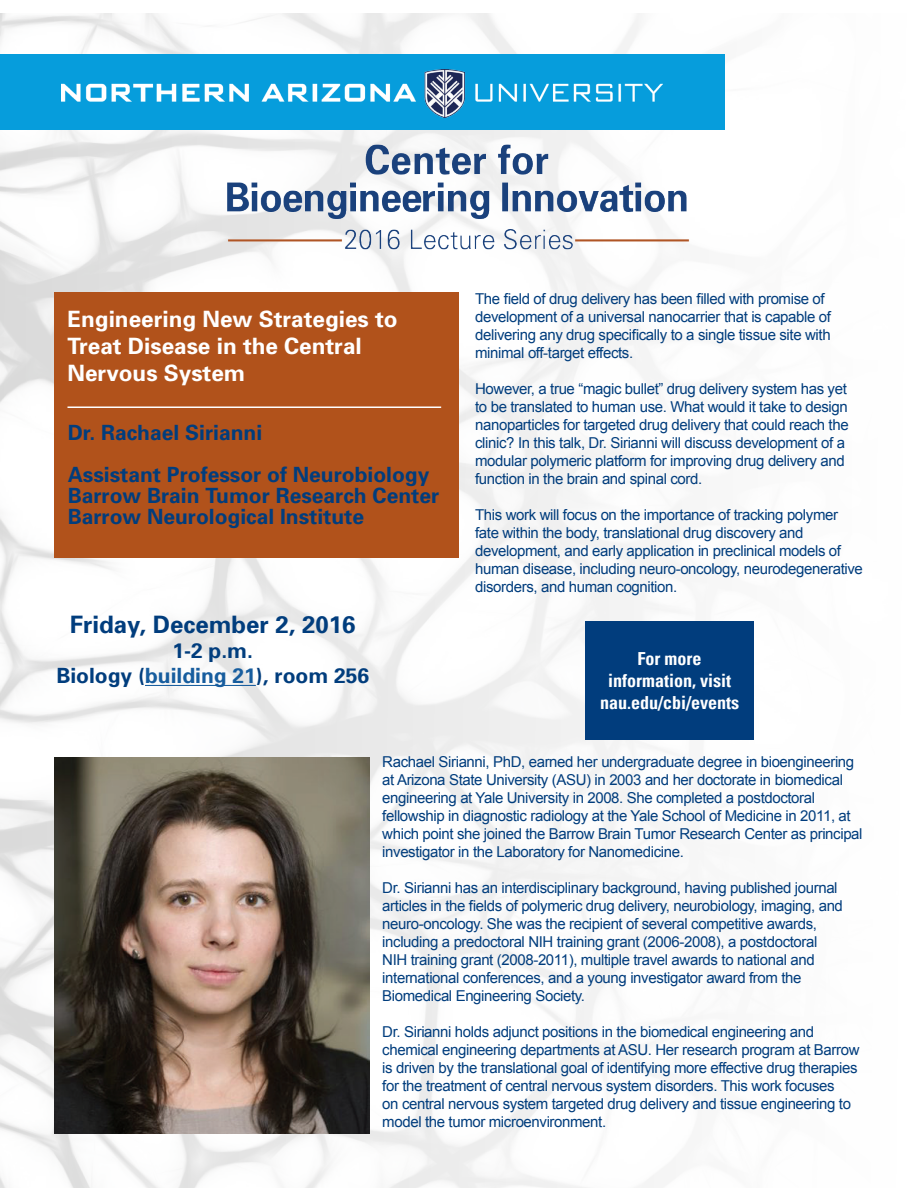
<style>
.page{position:relative;width:918px;height:1188px;background:#fff}
.page>*{position:absolute;margin:0;border:0;box-sizing:border-box;transform-origin:0 0}
.t1{font:700 24px "Univers";color:#013d7d}
.t2{font:700 22.5px/27px "Univers";color:#fff}
.t3{font:700 21px/25.2px "Univers";color:#013d7d}
.t4{font:700 condensed 18px/21.6px "Univers";color:#fff;text-align:center}
.t5{font:15px/18px "Arial";letter-spacing:-.025em;color:#013d7d}
.s1{color:#175d9e}
</style>
<div class="page">
<img style="left:0;top:14px;width:725px;height:1174px">
<img style="left:54px;top:758px;width:315px;height:376px">
<div style="left:0;top:54px;width:724px;height:76px;background:#069ddc"></div>
<div style="left:54px;top:293px;width:405px;height:265px;background:#b1521b"></div>
<img style="left:61px;top:70px;width:601px;height:47px">
<hr style="left:145px;top:685px;width:111px;height:1px;background:#175d9e">
<img style="left:225px;top:140px;width:471px;height:116px">
<hr style="left:68px;top:406px;width:373px;height:2px;background:#fff">
<div style="left:585px;top:621px;width:169px;height:119px;background:#013d7d"></div>
<h2 class="t2" style="left:68px;top:305px;width:332px">Engineering New Strategies to<br>Treat Disease in the Central<br>Nervous System</h2>
<h3 class="t3" style="left:68px;top:411px;width:363px;line-height:42px">Dr. Rachael Sirianni<br>Assistant Professor of Neurobiology</h3>
<h3 class="t3" style="left:68px;top:485px;width:373px;line-height:21px">Barrow Brain Tumor Research Center<br>Barrow Neurological Institute</h3>
<h1 class="t1" style="left:70px;top:610px;width:287px">Friday, December 2, 2016</h1>
<h3 class="t3" style="left:56px;top:638px;width:314px;text-align:center">1-2 p.m.<br>Biology (<span class="s1">building 21</span>), room 256</h3>
<p class="t5" style="left:475px;top:289px;width:357px">The field of drug delivery has been filled with promise of development of a universal nanocarrier that is capable of delivering any drug specifically to a single tissue site with minimal off-target effects.</p>
<p class="t5" style="left:475px;top:379px;width:375px">However, a true “magic bullet” drug delivery system has yet to be translated to human use. What would it take to design nanoparticles for targeted drug delivery that could reach the clinic? In this talk, Dr. Sirianni will discuss development of a modular polymeric platform for improving drug delivery and function in the brain and spinal cord.</p>
<p class="t5" style="left:475px;top:505px;width:389px">This work will focus on the importance of tracking polymer fate within the body, translational drug discovery and development, and early application in preclinical models of human disease, including neuro-oncology, neurodegenerative disorders, and human cognition.</p>
<p class="t4" style="left:600px;top:648px;width:140px">For more information, visit nau.edu/cbi/events</p>
<p class="t5" style="left:382px;top:753px;width:482px">Rachael Sirianni, PhD, earned her undergraduate degree in bioengineering at Arizona State University (ASU) in 2003 and her doctorate in biomedical engineering at Yale University in 2008. She completed a postdoctoral fellowship in diagnostic radiology at the Yale School of Medicine in 2011, at which point she joined the Barrow Brain Tumor Research Center as principal investigator in the Laboratory for Nanomedicine.</p>
<p class="t5" style="left:382px;top:879px;width:462px">Dr. Sirianni has an interdisciplinary background, having published journal articles in the fields of polymeric drug delivery, neurobiology, imaging, and neuro-oncology. She was the recipient of several competitive awards, including a predoctoral NIH training grant (2006-2008), a postdoctoral NIH training grant (2008-2011), multiple travel awards to national and international conferences, and a young investigator award from the Biomedical Engineering Society.</p>
<p class="t5" style="left:382px;top:1023px;width:479px">Dr. Sirianni holds adjunct positions in the biomedical engineering and chemical engineering departments at ASU. Her research program at Barrow is driven by the translational goal of identifying more effective drug therapies for the treatment of central nervous system disorders. This work focuses<br>on central nervous system targeted drug delivery and tissue engineering to model the tumor microenvironment.</p>
</div>
